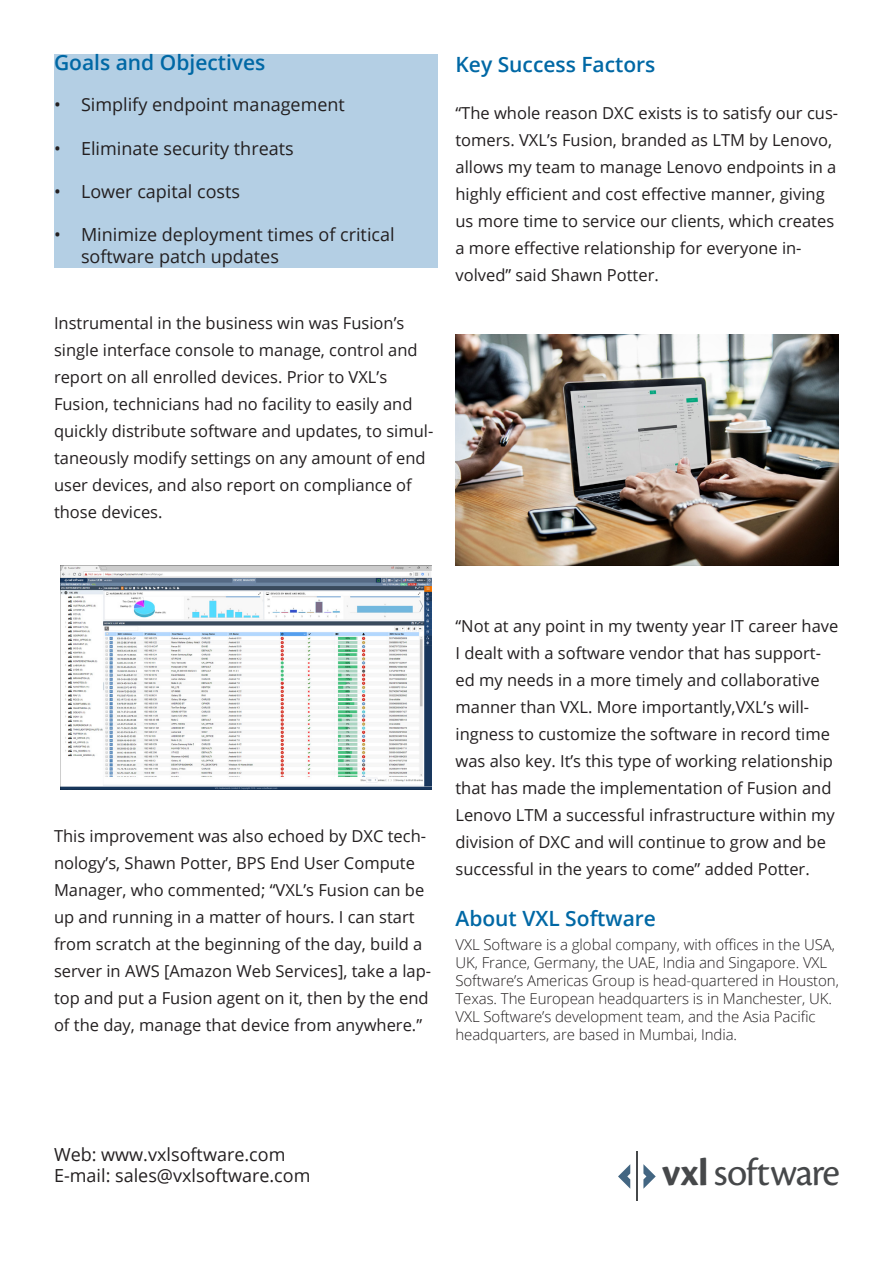
<style>
.page{position:relative;width:893px;height:1263px;background:#fff}
.page>*{position:absolute;margin:0;border:0;box-sizing:border-box;transform-origin:0 0}
.t1{font:40.35px "Cronos Pro";letter-spacing:-.025em;color:#46484a}
.t2{font:600 21px "Open Sans";color:#0068a5}
.t3{font:18px/21.6px "Open Sans";color:#231f20}
.t4{font:16.5px/27px "Open Sans";color:#231f20}
.Body_copy{font:300 15px/18px "Open Sans";letter-spacing:-.005em;color:#231f20}
.s1{font-weight:700}
</style>
<div class="page">
<div style="left:54px;top:54px;width:383px;height:214px;background:#b4cfe4"></div>
<svg style="left:618px;top:1164px;width:12px;height:25px"></svg>
<svg style="left:643px;top:1164px;width:13px;height:25px"></svg>
<hr style="left:636px;top:1151px;width:1px;height:50px;background:#46484a">
<img style="left:60px;top:566px;width:371px;height:223px">
<img style="left:455px;top:334px;width:384px;height:232px">
<p class="t2" style="left:54px;top:48px;width:213px">Goals and Objectives</p>
<p class="t3" style="left:54px;top:94px;width:292px">• Simplify endpoint management</p>
<p class="t3" style="left:54px;top:137px;width:241px">• Eliminate security threats</p>
<p class="t3" style="left:54px;top:180px;width:188px">• Lower capital costs</p>
<p class="t3" style="left:81px;top:223px;width:315px;text-indent:-27px">• Minimize deployment times of critical software patch updates</p>
<p class="t4" style="left:54px;top:309px;width:381px">Instrumental in the business win was Fusion’s single interface console to manage, control and report on all enrolled devices. Prior to VXL’s Fusion, technicians had no facility to easily and quickly distribute software and updates, to simul&shy;taneously modify settings on any amount of end user devices, and also report on compliance of those devices.</p>
<p class="t2" style="left:455px;top:50px;width:202px">Key Success Factors</p>
<p class="t4" style="left:455px;top:99px;width:384px">“The whole reason DXC exists is to satisfy our cus&shy;tomers. VXL’s Fusion, branded as LTM by Lenovo, allows my team to manage Lenovo endpoints in a highly efficient and cost effective manner, giving us more time to service our clients, which creates a more effective relationship for everyone in&shy;volved” said Shawn Potter.</p>
<p class="t4" style="left:54px;top:822px;width:379px">This improvement was also echoed by DXC tech&shy;nology’s, Shawn Potter, BPS End User Compute Manager, who commented; “VXL’s Fusion can be up and running in a matter of hours. I can start from scratch at the beginning of the day, build a server in AWS [Amazon Web Services], take a lap&shy;top and put a Fusion agent on it, then by the end of the day, manage that device from anywhere.”</p>
<p class="t4" style="left:455px;top:612px;width:384px">“Not at any point in my twenty year IT career have I dealt with a software vendor that has support&shy;ed my needs in a more timely and collaborative manner than VXL. More importantly,VXL’s will&shy;ingness to customize the software in record time was also key. It’s this type of working relationship that has made the implementation of Fusion and Lenovo LTM a successful infrastructure within my division of DXC and will continue to grow and be successful in the years to come” added Potter.</p>
<p class="t2" style="left:455px;top:904px;width:202px">About VXL Software</p>
<p class="Body_copy" style="left:455px;top:935px;width:385px">VXL Software is a global company, with offices in the USA, UK, France, Germany, the UAE, India and Singapore. VXL Software’s Americas Group is head-quartered in Houston, Texas. The European headquarters is in Manchester, UK.<br>VXL Software’s development team, and the Asia Pacific headquarters, are based in Mumbai, India.</p>
<p class="t3" style="left:54px;top:1143px;width:233px">Web: www.vxlsoftware.com</p>
<p class="t3" style="left:54px;top:1164px;width:258px">E-mail: sales@vxlsoftware.com</p>
<p class="t1" style="left:662px;top:1149px;width:180px"><span class="s1">vxl</span>software</p>
</div>
